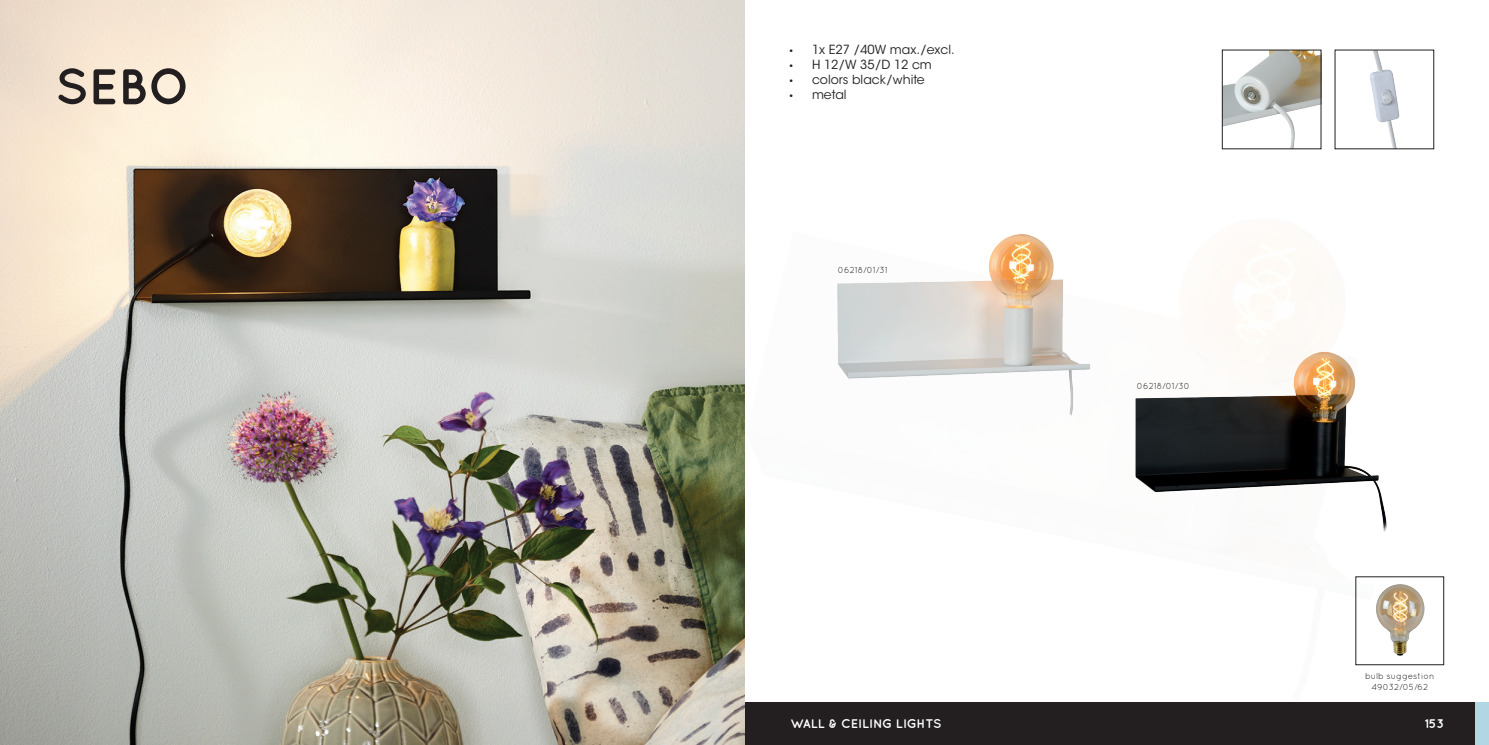
<style>
.page{position:relative;width:1489px;height:745px;background:#fff}
.page>*{position:absolute;margin:0;border:0;box-sizing:border-box;transform-origin:0 0}
.t1{font:700 50px "Quicksand";color:#231f20}
.t2{font:12.5px "ITC Avant Garde Std";color:#231f20}
.t3{font:700 12.5px "Quicksand";color:#fff}
.t4{font:8.75px "Quicksand";color:#231f20}
.s1{font-family:"Myriad Pro"}
</style>
<div class="page">
<div style="left:744px;top:702px;width:744px;height:42px;background:#231f20"></div>
<div style="left:1475px;top:702px;width:13px;height:42px;background:#b3d6e4"></div>
<img style="left:0;top:0;width:744px;height:744px">
<img style="left:686px;top:57px;width:759px;height:682px">
<img style="left:1102px;top:331px;width:314px;height:200px">
<img style="left:828px;top:216px;width:299px;height:207px">
<img style="left:1223px;top:52px;width:96px;height:95px">
<img style="left:1336px;top:52px;width:95px;height:95px">
<img style="left:1357px;top:578px;width:84px;height:84px">
<p class="t1" style="left:55px;top:57px;width:137px">SEBO</p>
<p class="t2" style="left:789px;top:42px;width:167px"><span class="s1">•</span> 1x E27 /40W max./excl.</p>
<p class="t2" style="left:789px;top:57px;width:144px"><span class="s1">•</span> H 12/W 35/D 12 cm</p>
<p class="t2" style="left:789px;top:72px;width:137px"><span class="s1">•</span> colors black/white</p>
<p class="t2" style="left:789px;top:87px;width:59px"><span class="s1">•</span> metal</p>
<p class="t4" style="left:837px;top:265px;width:51px">06218/01/31</p>
<p class="t4" style="left:1136px;top:381px;width:55px">06218/01/30</p>
<p class="t4" style="left:1364px;top:670px;width:71px">bulb suggestion</p>
<p class="t4" style="left:1371px;top:681px;width:58px">49032/05/62</p>
<p class="t3" style="left:790px;top:715px;width:152px">WALL &amp; CEILING LIGHTS</p>
<p class="t3" style="left:1424px;top:715px;width:21px">153</p>
</div>
